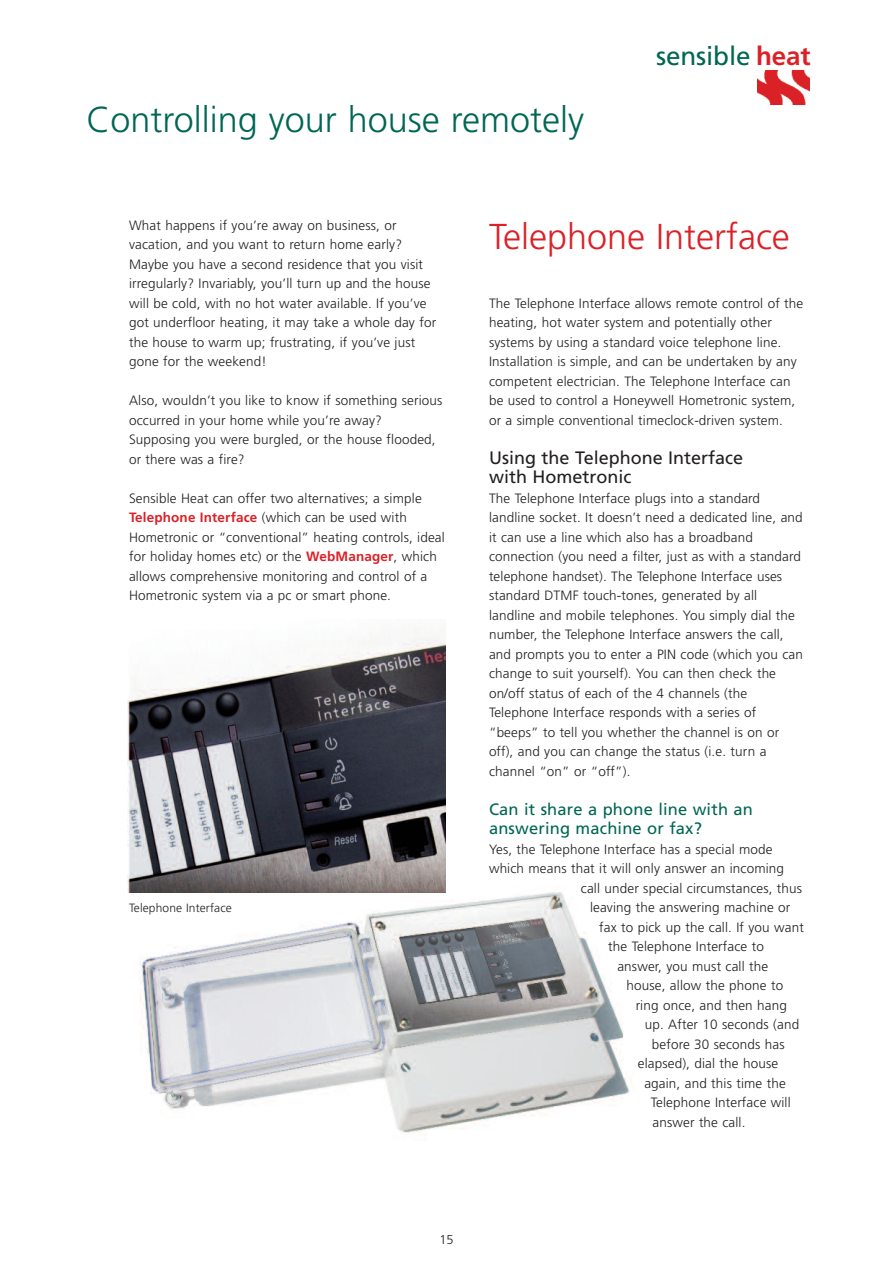
<style>
.page{position:relative;width:893px;height:1263px;background:#fff}
.page>*{position:absolute;margin:0;border:0;box-sizing:border-box;transform-origin:0 0}
.t1{font:300 36px "Frutiger";color:#006654}
.t2{font:300 36px "Frutiger";color:#db2128}
.t3{font:25.95px "Frutiger";letter-spacing:-.005em;color:#006654}
.t4{font:18px/19.5px "Frutiger";color:#231f20}
.t5{font:16.5px/19.5px "Frutiger";letter-spacing:.01em;color:#006654}
.t6{font:300 13.5px/19.5px "Frutiger";letter-spacing:.01em;color:#231f20}
.t7{font:300 12.75px "Frutiger";color:#231f20}
.t8{font:300 12px "Frutiger";letter-spacing:.01em;color:#231f20}
.s1{font-weight:700;color:#db2128}
</style>
<div class="page">
<img style="left:139px;top:890px;width:495px;height:243px">
<img style="left:757px;top:70px;width:53px;height:35px">
<img style="left:128px;top:637px;width:318px;height:256px">
<h1 class="t1" style="left:87px;top:105px;width:499px">Controlling your house remotely</h1>
<h2 class="t3" style="left:656px;top:46px;width:156px">sensible <span class="s1">heat</span></h2>
<p class="t6" style="left:129px;top:216px;width:309px">What happens if you’re away on business, or vacation, and you want to return home early?<br>Maybe you have a second residence that you visit irregularly? Invariably, you’ll turn up and the house will be cold, with no hot water available. If you’ve got underfloor heating, it may take a whole day for the house to warm up; frustrating, if you’ve just gone for the weekend!</p>
<p class="t6" style="left:129px;top:392px;width:315px">Also, wouldn’t you like to know if something serious occurred in your home while you’re away?<br>Supposing you were burgled, or the house flooded, or there was a fire?</p>
<p class="t6" style="left:129px;top:489px;width:317px">Sensible Heat can offer two alternatives; a simple <span class="s1">Telephone Interface</span> (which can be used with Hometronic or “conventional” heating controls, ideal for holiday homes etc) or the <span class="s1">WebManager</span>, which allows comprehensive monitoring and control of a Hometronic system via a pc or smart phone.</p>
<p class="t8" style="left:129px;top:903px;width:104px">Telephone Interface</p>
<h1 class="t2" style="left:489px;top:222px;width:302px">Telephone Interface</h1>
<p class="t6" style="left:489px;top:294px;width:316px">The Telephone Interface allows remote control of the heating, hot water system and potentially other systems by using a standard voice telephone line.<br>Installation is simple, and can be undertaken by any competent electrician. The Telephone Interface can be used to control a Honeywell Hometronic system, or a simple conventional timeclock-driven system.</p>
<h3 class="t4" style="left:489px;top:449px;width:256px">Using the Telephone Interface with Hometronic</h3>
<p class="t6" style="left:489px;top:489px;width:315px">The Telephone Interface plugs into a standard landline socket. It doesn’t need a dedicated line, and it can use a line which also has a broadband connection (you need a filter, just as with a standard telephone handset). The Telephone Interface uses standard DTMF touch-tones, generated by all landline and mobile telephones. You simply dial the number, the Telephone Interface answers the call, and prompts you to enter a PIN code (which you can change to suit yourself). You can then check the on/off status of each of the 4 channels (the Telephone Interface responds with a series of “beeps” to tell you whether the channel is on or off), and you can change the status (i.e. turn a channel “on” or “off”).</p>
<p class="t5" style="left:489px;top:800px;width:265px">Can it share a phone line with an answering machine or fax?</p>
<p class="t6" style="left:489px;top:840px;width:285px">Yes, the Telephone Interface has a special mode</p>
<p class="t6" style="left:489px;top:860px;width:297px">which means that it will only answer an incoming</p>
<p class="t6" style="left:581px;top:879px;width:223px">call under special circumstances, thus</p>
<p class="t6" style="left:590px;top:899px;width:202px">leaving the answering machine or</p>
<p class="t6" style="left:599px;top:918px;width:206px">fax to pick up the call. If you want</p>
<p class="t6" style="left:608px;top:938px;width:157px">the Telephone Interface to</p>
<p class="t6" style="left:617px;top:957px;width:152px">answer, you must call the</p>
<p class="t6" style="left:626px;top:977px;width:158px">house, allow the phone to</p>
<p class="t6" style="left:636px;top:996px;width:153px">ring once, and then hang</p>
<p class="t6" style="left:645px;top:1016px;width:156px">up. After 10 seconds (and</p>
<p class="t6" style="left:652px;top:1035px;width:134px">before 30 seconds has</p>
<p class="t6" style="left:638px;top:1055px;width:142px">elapsed), dial the house</p>
<p class="t6" style="left:644px;top:1074px;width:143px">again, and this time the</p>
<p class="t6" style="left:651px;top:1094px;width:141px">Telephone Interface will</p>
<p class="t6" style="left:653px;top:1113px;width:94px">answer the call.</p>
<p class="t7" style="left:439px;top:1234px;width:16px">15</p>
</div>
